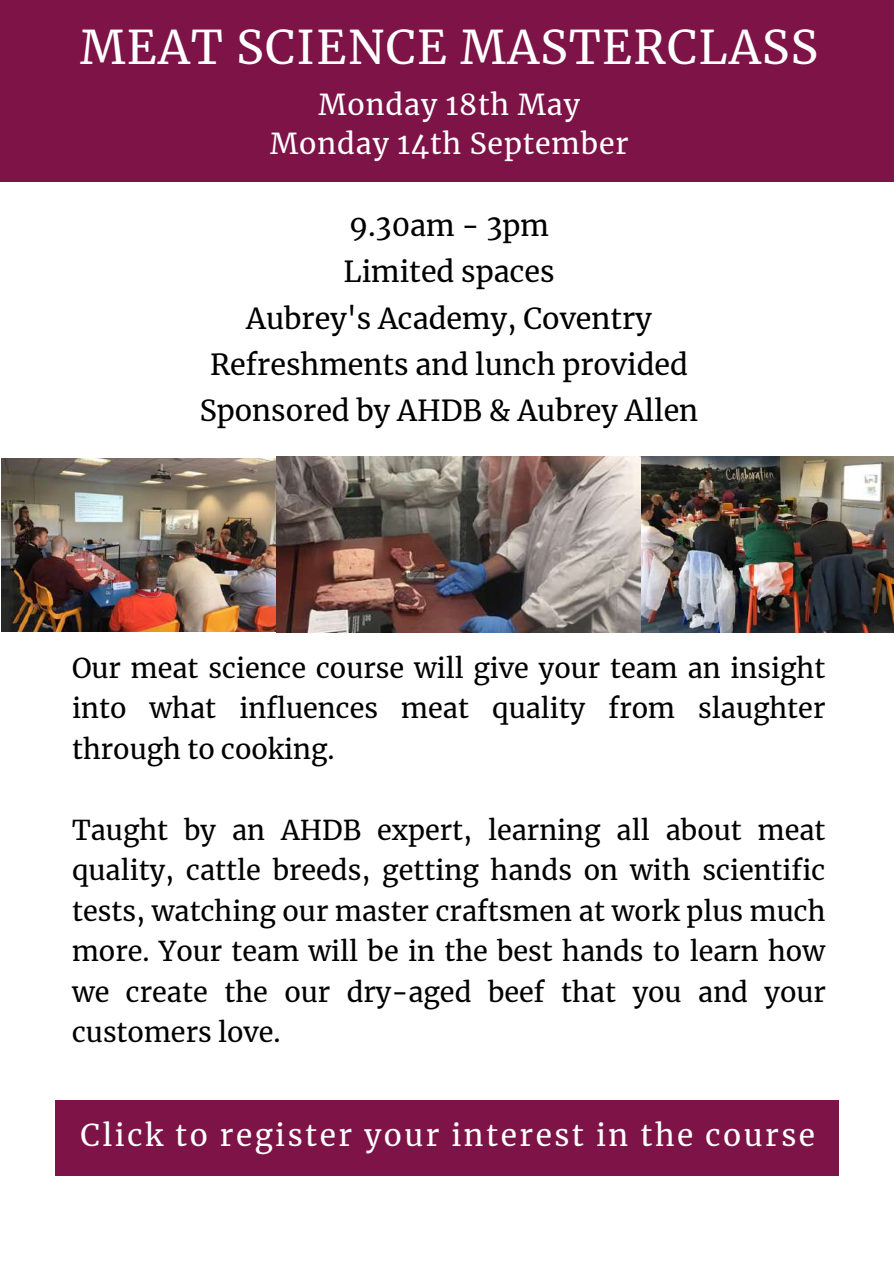
<style>
.page{position:relative;width:894px;height:1264px;background:#fff}
.page>*{position:absolute;margin:0;border:0;box-sizing:border-box;transform-origin:0 0}
.t1{font:45.9px "Merriweather";letter-spacing:.03em;color:#fff}
.t2{font:29.85px "Merriweather";letter-spacing:.085em;color:#fff}
.t3{font:28.65px/46.2px "Merriweather";color:#000;text-align:center}
.t4{font:28.5px/39.8px "Merriweather";letter-spacing:.03em;color:#fff;text-align:center}
.t5{font:27px/40.5px "Merriweather";color:#000;text-align:justify}
</style>
<div class="page">
<div style="left:0;top:0;width:893px;height:182px;background:#7d1346"></div>
<div style="left:56px;top:1099px;width:782px;height:76px;background:#7d1346"></div>
<img style="left:276px;top:456px;width:617px;height:176px">
<img style="left:1px;top:458px;width:274px;height:173px">
<h1 class="t1" style="left:80px;top:19px;width:739px">MEAT SCIENCE MASTERCLASS</h1>
<p class="t4" style="left:270px;top:85px;width:360px">Monday 18th May<br>Monday 14th September</p>
<p class="t3" style="left:200px;top:203px;width:500px">9.30am - 3pm<br>Limited spaces<br>Aubrey's Academy, Coventry<br>Refreshments and lunch provided<br>Sponsored by AHDB &amp; Aubrey Allen</p>
<p class="t5" style="left:72px;top:648px;width:754px">Our meat science course will give your team an insight into what influences meat quality from slaughter through to cooking.</p>
<p class="t5" style="left:72px;top:810px;width:755px">Taught by an AHDB expert, learning all about meat quality, cattle breeds, getting hands on with scientific tests, watching our master craftsmen at work plus much more. Your team will be in the best hands to learn how we create the our dry-aged beef that you and your customers love.</p>
<p class="t2" style="left:80px;top:1116px;width:735px">Click to register your interest in the course</p>
</div>
